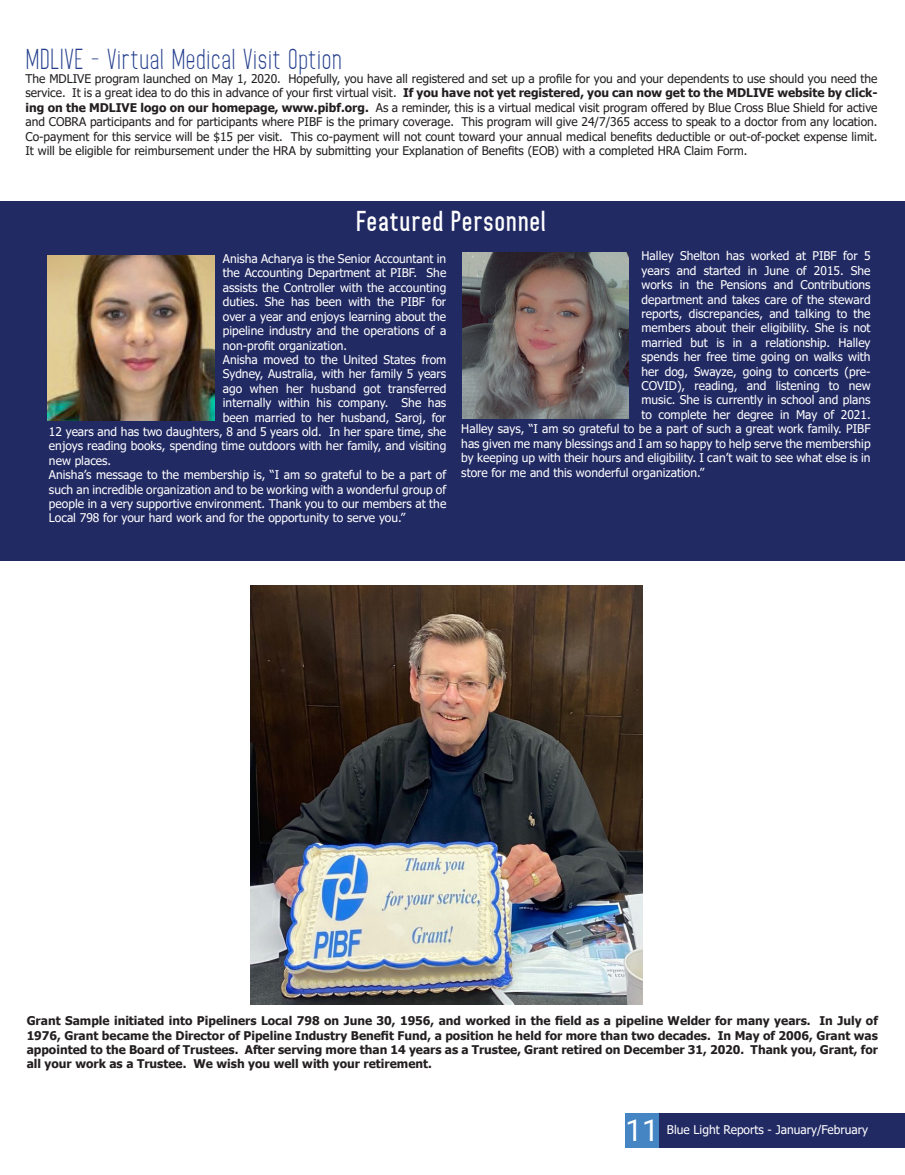
<style>
.page{position:relative;width:905px;height:1175px;background:#fff}
.page>*{position:absolute;margin:0;border:0;box-sizing:border-box;transform-origin:0 0}
.t1{font:30px "Roboto";color:#fff}
.t2{font:27px "Home Planet BB";color:#253f8e}
.t3{font:700 27px "Home Planet BB";color:#fff}
.Paragraph_Style_1{font:12px/14.4px "Tahoma";color:#fff;text-align:justify}
.t4{font:12px/14.4px "Tahoma";color:#231f20;text-align:justify}
.Jobs{font:12px/14.4px "Tahoma";color:#fff;text-align:justify}
.Regular_Font{font:700 12px/14.4px "Tahoma";color:#231f20;text-align:justify}
.s1{font-weight:700}
</style>
<div class="page">
<div style="left:0;top:201px;width:904px;height:359px;background:#222a64"></div>
<img style="left:250px;top:585px;width:392px;height:419px">
<img style="left:47px;top:255px;width:167px;height:166px">
<img style="left:463px;top:253px;width:165px;height:165px">
<img style="left:659px;top:1147px;width:245px;height:1px">
<div style="left:625px;top:1113px;width:34px;height:35px;background:#4585c4"></div>
<div style="left:659px;top:1113px;width:245px;height:34px;background:#222a64"></div>
<p class="t2" style="left:26px;top:42px;width:318px">MDLIVE - Virtual Medical Visit Option</p>
<p class="t4" style="left:26px;top:72px;width:853px">The MDLIVE program launched on May 1, 2020. Hopefully, you have all registered and set up a profile for you and your dependents to use should you need the service. It is a great idea to do this in advance of your first virtual visit. <span class="s1">If you have not yet registered, you can now get to the MDLIVE website by click&shy;ing on the MDLIVE logo on our homepage, www.pibf.org.</span> As a reminder, this is a virtual medical visit program offered by Blue Cross Blue Shield for active and COBRA participants and for participants where PIBF is the primary coverage. This program will give 24/7/365 access to speak to a doctor from any location.<br>Co-payment for this service will be $15 per visit. This co-payment will not count toward your annual medical benefits deductible or out-of-pocket expense limit.<br>It will be eligible for reimbursement under the HRA by submitting your Explanation of Benefits (EOB) with a completed HRA Claim Form.</p>
<p class="t3" style="left:356px;top:204px;width:192px">Featured Personnel</p>
<p class="Paragraph_Style_1" style="left:223px;top:252px;width:225px">Anisha Acharya is the Senior Accountant in the Accounting Department at PIBF. She assists the Controller with the accounting duties. She has been with the PIBF for over a year and enjoys learning about the pipeline industry and the operations of a non-profit organization.</p>
<p class="Paragraph_Style_1" style="left:223px;top:353px;width:225px">Anisha moved to the United States from Sydney, Australia, with her family 5 years ago when her husband got transferred internally within his company. She has been married to her husband, Saroj, for</p>
<p class="Jobs" style="left:461px;top:422px;width:411px">Halley says, “I am so grateful to be a part of such a great work family. PIBF has given me many blessings and I am so happy to help serve the membership by keeping up with their hours and eligibility. I can’t wait to see what else is in store for me and this wonderful organization.”</p>
<p class="Jobs" style="left:641px;top:249px;width:231px">Halley Shelton has worked at PIBF for 5 years and started in June of 2015. She works in the Pensions and Contributions department and takes care of the steward reports, discrepancies, and talking to the members about their eligibility. She is not married but is in a relationship. Halley spends her free time going on walks with her dog, Swayze, going to concerts (pre-COVID), reading, and listening to new music. She is currently in school and plans to complete her degree in May of 2021.</p>
<p class="Paragraph_Style_1" style="left:49px;top:425px;width:399px">12 years and has two daughters, 8 and 5 years old. In her spare time, she enjoys reading books, spending time outdoors with her family, and visiting new places.</p>
<p class="Paragraph_Style_1" style="left:49px;top:468px;width:399px">Anisha’s message to the membership is, “I am so grateful to be a part of such an incredible organization and to be working with a wonderful group of people in a very supportive environment. Thank you to our members at the Local 798 for your hard work and for the opportunity to serve you.”</p>
<p class="Regular_Font" style="left:27px;top:1014px;width:852px">Grant Sample initiated into Pipeliners Local 798 on June 30, 1956, and worked in the field as a pipeline Welder for many years. In July of 1976, Grant became the Director of Pipeline Industry Benefit Fund, a position he held for more than two decades. In May of 2006, Grant was appointed to the Board of Trustees. After serving more than 14 years as a Trustee, Grant retired on December 31, 2020. Thank you, Grant, for all your work as a Trustee. We wish you well with your retirement.</p>
<p class="t1" style="left:625px;top:1108px;width:35px">11</p>
<p class="Jobs" style="left:667px;top:1123px;width:203px">Blue Light Reports - January/February</p>
</div>
